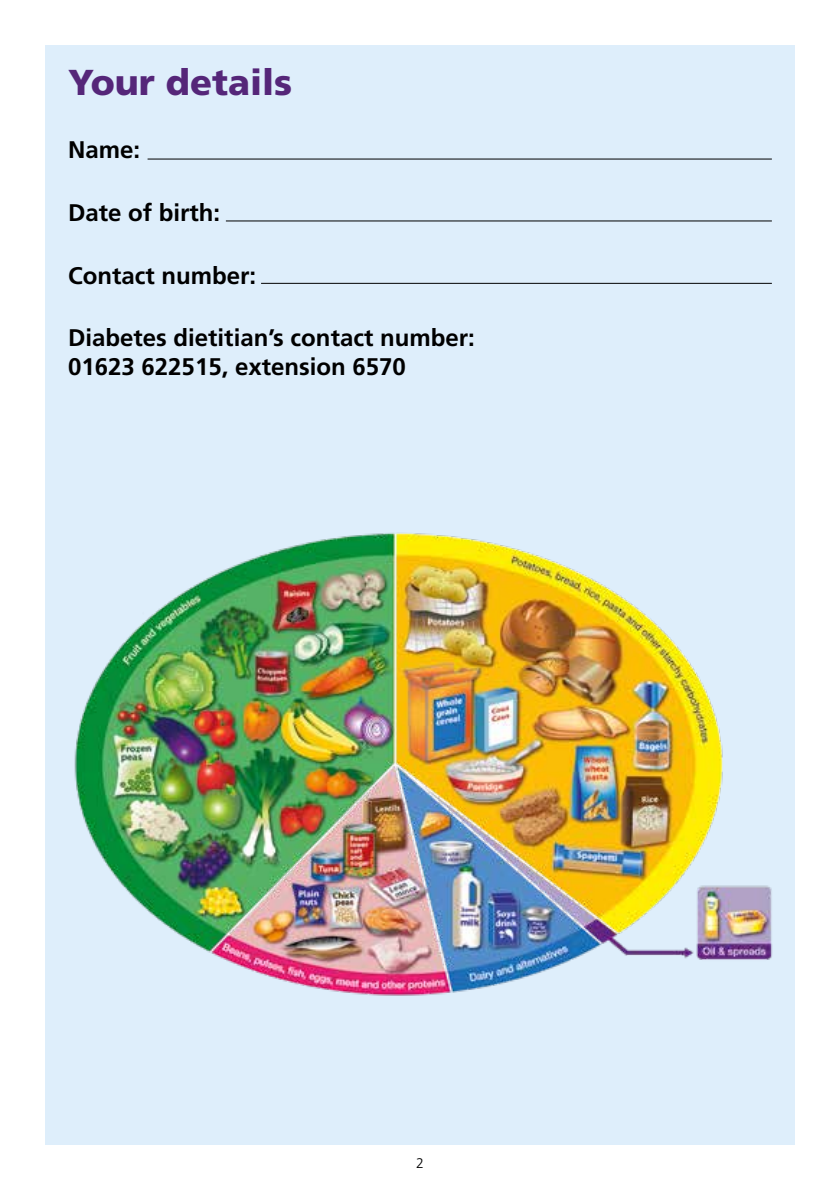
<style>
.page{position:relative;width:840px;height:1191px;background:#fff}
.page>*{position:absolute;margin:0;border:0;box-sizing:border-box;transform-origin:0 0}
.t1{font:900 36px "Frutiger LT Com";color:#552679}
.t2{font:700 24px/28.8px "Frutiger LT Com";color:#000}
.t3{font:300 14px "Frutiger LT Com";color:#000}
</style>
<div class="page">
<div style="left:45px;top:45px;width:749px;height:1100px;background:#deeefb"></div>
<img style="left:74px;top:532px;width:699px;height:464px">
<hr style="left:147px;top:159px;width:624px;height:1px;background:#000">
<hr style="left:226px;top:221px;width:545px;height:1px;background:#000">
<hr style="left:261px;top:283px;width:510px;height:1px;background:#000">
<h1 class="t1" style="left:68px;top:61px;width:225px">Your details</h1>
<p class="t2" style="left:68px;top:135px;width:74px">Name:</p>
<p class="t2" style="left:68px;top:198px;width:154px">Date of birth:</p>
<p class="t2" style="left:68px;top:261px;width:190px">Contact number:</p>
<p class="t2" style="left:68px;top:324px;width:408px">Diabetes dietitian’s contact number:<br>01623 622515, extension 6570</p>
<p class="t3" style="left:416px;top:1155px;width:9px">2</p>
</div>
